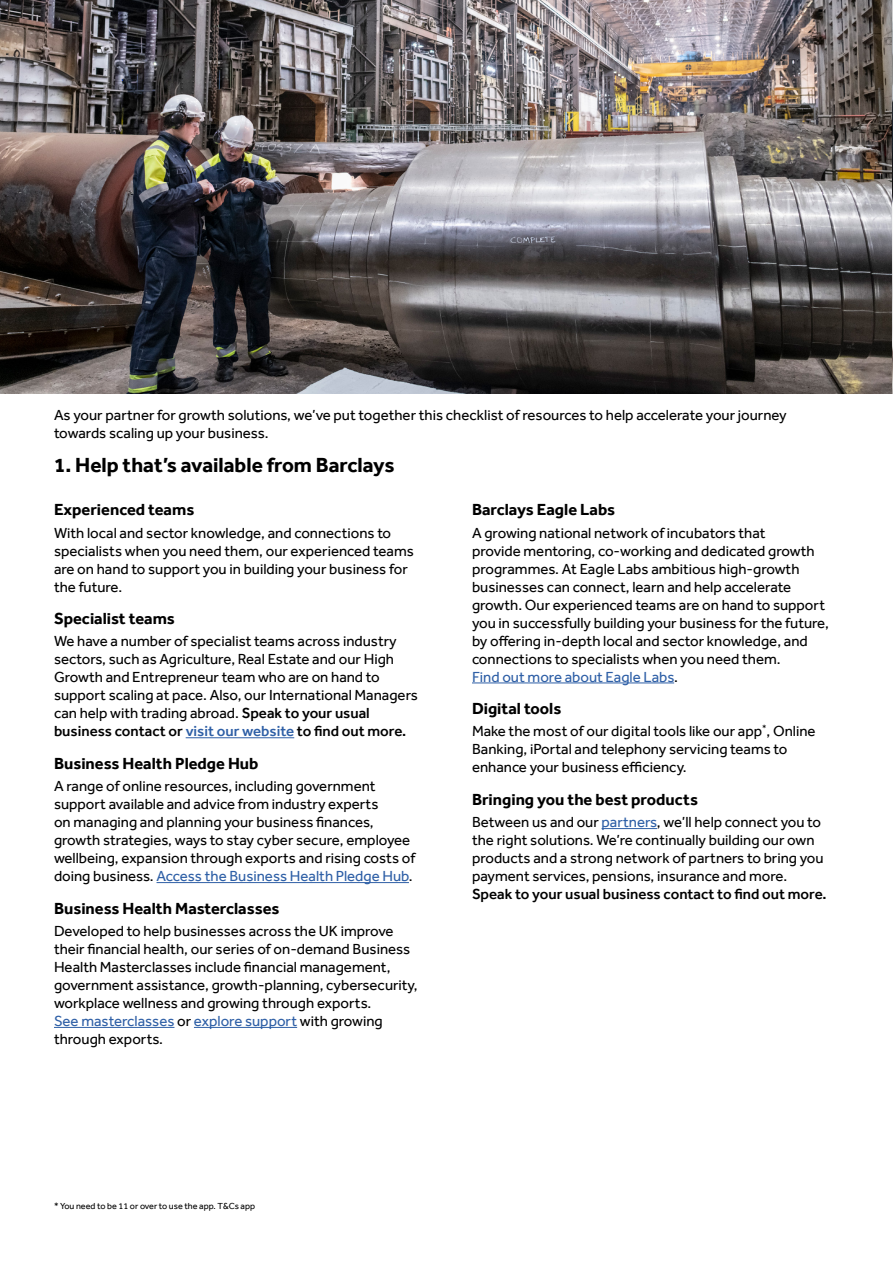
<style>
.page{position:relative;width:893px;height:1263px;background:#fff}
.page>*{position:absolute;margin:0;border:0;box-sizing:border-box;transform-origin:0 0}
.Paragraph{font:700 21px "Barclays Effra";color:#000}
.Subsub_head{font:700 16.5px "Barclays Effra";color:#000}
.Paragraph-2{font:15px/18px "Barclays Effra";color:#000}
.Subsub_head-2{font:15px/18px "Barclays Effra";color:#000}
.Paragraph-3{font:9px "Barclays Effra";color:#000}
.s1{font-weight:500}
.s2{font-weight:500;color:#2e5fa6}
.s3{color:#2e5fa6}
</style>
<div class="page">
<hr style="left:186px;top:737px;width:108px;height:1px;background:#2e5fa6">
<hr style="left:157px;top:882px;width:252px;height:1px;background:#2e5fa6">
<hr style="left:54px;top:1027px;width:120px;height:1px;background:#2e5fa6">
<hr style="left:194px;top:1027px;width:103px;height:1px;background:#2e5fa6">
<hr style="left:472px;top:682px;width:202px;height:1px;background:#2e5fa6">
<hr style="left:602px;top:828px;width:55px;height:1px;background:#2e5fa6">
<img style="left:0;top:0;width:893px;height:394px">
<p class="Paragraph-2" style="left:54px;top:406px;width:734px">As your partner for growth solutions, we’ve put together this checklist of resources to help accelerate your journey towards scaling up your business.</p>
<p class="Paragraph" style="left:54px;top:452px;width:342px">1. Help that’s available from Barclays</p>
<p class="Subsub_head" style="left:54px;top:500px;width:142px">Experienced teams</p>
<p class="Paragraph-2" style="left:54px;top:523px;width:361px">With local and sector knowledge, and connections to specialists when you need them, our experienced teams are on hand to support you in building your business for the future.</p>
<p class="Subsub_head" style="left:54px;top:609px;width:122px">Specialist teams</p>
<p class="Paragraph-2" style="left:54px;top:632px;width:365px">We have a number of specialist teams across industry sectors, such as Agriculture, Real Estate and our High Growth and Entrepreneur team who are on hand to support scaling at pace. Also, our International Managers can help with trading abroad. <span class="s1">Speak to your usual business contact or</span> <span class="s2">visit our website</span> <span class="s1">to find out more.</span></p>
<p class="Subsub_head" style="left:54px;top:753px;width:206px">Business Health Pledge Hub</p>
<p class="Paragraph-2" style="left:54px;top:777px;width:363px">A range of online resources, including government support available and advice from industry experts<br>on managing and planning your business finances, growth strategies, ways to stay cyber secure, employee wellbeing, expansion through exports and rising costs of doing business. <span class="s3">Access the Business Health Pledge Hub</span>.</p>
<p class="Subsub_head" style="left:54px;top:898px;width:227px">Business Health Masterclasses</p>
<p class="Paragraph-2" style="left:54px;top:922px;width:365px">Developed to help businesses across the UK improve their financial health, our series of on-demand Business Health Masterclasses include financial management, government assistance, growth-planning, cybersecurity, workplace wellness and growing through exports.<br><span class="s3">See masterclasses</span> or <span class="s3">explore support</span> with growing through exports.</p>
<p class="Subsub_head" style="left:472px;top:500px;width:145px">Barclays Eagle Labs</p>
<p class="Paragraph-2" style="left:472px;top:523px;width:359px">A growing national network of incubators that<br>provide mentoring, co-working and dedicated growth programmes. At Eagle Labs ambitious high-growth businesses can connect, learn and help accelerate growth. Our experienced teams are on hand to support you in successfully building your business for the future, by offering in-depth local and sector knowledge, and connections to specialists when you need them.<br><span class="s3">Find out more about Eagle Labs</span>.</p>
<p class="Subsub_head" style="left:472px;top:699px;width:91px">Digital tools</p>
<p class="Subsub_head-2" style="left:472px;top:722px;width:345px">Make the most of our digital tools like our app<sup>*</sup>, Online<br>Banking, iPortal and telephony servicing teams to enhance your business efficiency.</p>
<p class="Subsub_head" style="left:472px;top:789px;width:227px">Bringing you the best products</p>
<p class="Paragraph-2" style="left:472px;top:813px;width:356px">Between us and our <span class="s3">partners</span>, we’ll help connect you to the right solutions. We’re continually building our own products and a strong network of partners to bring you payment services, pensions, insurance and more.<br><span class="s1">Speak to your usual business contact to find out more.</span></p>
<p class="Paragraph-3" style="left:54px;top:1200px;width:203px">* You need to be 11 or over to use the app. T&amp;Cs app</p>
</div>
